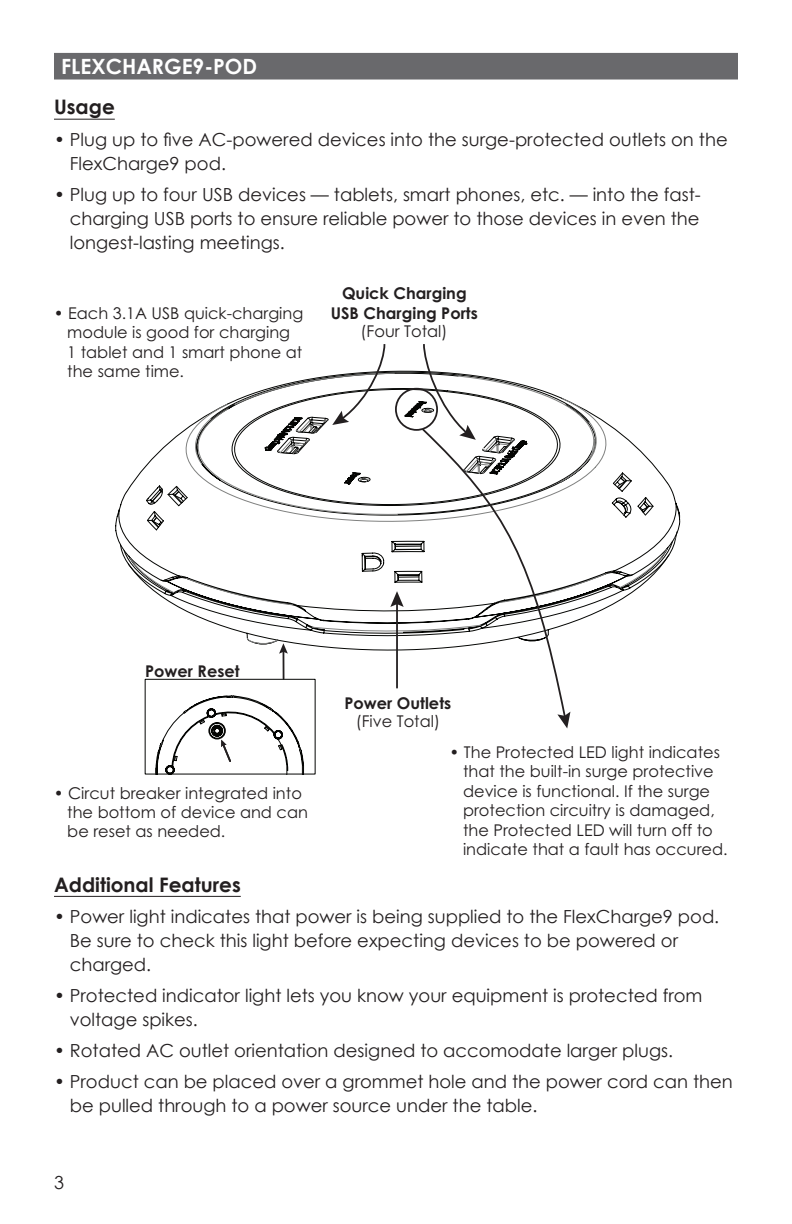
<style>
.page{position:relative;width:792px;height:1224px;background:#fff}
.page>*{position:absolute;margin:0;border:0;box-sizing:border-box;transform-origin:0 0}
.t1{font:700 21px "Century Gothic";color:#fff}
.Step_Number{font:700 20px "Century Gothic";color:#231f20}
.Body_Bullet{font:18px/24px "Century Gothic";color:#231f20}
.t2{font:16.2px/19.4px "Century Gothic";color:#231f20}
.t3{font:700 16.2px/18px "Century Gothic";color:#231f20;text-align:center}
.s1{font-weight:400}
</style>
<div class="page">
<svg style="left:129px;top:436px;width:547px;height:208px"></svg>
<svg style="left:390px;top:591px;width:14px;height:16px"></svg>
<svg style="left:176px;top:344px;width:478px;height:172px"></svg>
<svg style="left:279px;top:643px;width:9px;height:36px"></svg>
<svg style="left:155px;top:695px;width:149px;height:77px"></svg>
<hr style="left:396px;top:602px;width:2px;height:86px;background:#231f20">
<div style="left:145px;top:679px;width:170px;height:95px;border:1px solid #040503"></div>
<div style="left:395px;top:388px;width:43px;height:43px;border:2px solid #231f20;border-radius:50%"></div>
<svg style="left:420px;top:427px;width:147px;height:285px"></svg>
<svg style="left:557px;top:712px;width:13px;height:16px"></svg>
<hr style="left:54px;top:119px;width:61px;height:1px;background:#231f20">
<hr style="left:54px;top:896px;width:187px;height:1px;background:#231f20">
<div style="left:54px;top:53px;width:684px;height:27px;background:#69696c"></div>
<p class="t1" style="left:61px;top:50px;width:198px">FLEXCHARGE9-POD</p>
<p class="Step_Number" style="left:54px;top:92px;width:62px">Usage</p>
<p class="Body_Bullet" style="left:70px;top:127px;width:659px;text-indent:-16px">• Plug up to five AC-powered devices into the surge-protected outlets on the<br>FlexCharge9 pod.</p>
<p class="Body_Bullet" style="left:70px;top:182px;width:633px;text-align:justify;text-indent:-16px">• Plug up to four USB devices — tablets, smart phones, etc. — into the fast&shy;charging USB ports to ensure reliable power to those devices in even the longest-lasting meetings.</p>
<p class="t2" style="left:67px;top:303px;width:238px;text-indent:-13px">• Each 3.1A USB quick-charging module is good for charging<br>1 tablet and 1 smart phone at the same time.</p>
<p class="t3" style="left:331px;top:283px;width:149px;line-height:19.4px">Quick Charging<br>USB Charging Ports</p>
<p class="t2" style="left:361px;top:321px;width:88px">(Four Total)</p>
<p class="t3" style="left:145px;top:661px;width:96px">Power Reset</p>
<p class="t2" style="left:67px;top:783px;width:242px;text-indent:-13px">• Circut breaker integrated into the bottom of device and can be reset as needed.</p>
<p class="t3" style="left:344px;top:694px;width:108px">Power Outlets <span class="s1">(Five Total)</span></p>
<p class="t2" style="left:463px;top:742px;width:266px;text-indent:-13px">• The Protected LED light indicates that the built-in surge protective device is functional. If the surge protection circuitry is damaged, the Protected LED will turn off to indicate that a fault has occured.</p>
<p class="Step_Number" style="left:54px;top:869px;width:188px">Additional Features</p>
<p class="Body_Bullet" style="left:54px;top:904px;width:667px">• Power light indicates that power is being supplied to the FlexCharge9 pod.</p>
<p class="Body_Bullet" style="left:70px;top:928px;width:610px">Be sure to check this light before expecting devices to be powered or</p>
<p class="Body_Bullet" style="left:70px;top:952px;width:83px">charged.</p>
<p class="Body_Bullet" style="left:54px;top:983px;width:650px">• Protected indicator light lets you know your equipment is protected from</p>
<p class="Body_Bullet" style="left:70px;top:1007px;width:130px">voltage spikes.</p>
<p class="Body_Bullet" style="left:54px;top:1038px;width:621px">• Rotated AC outlet orientation designed to accomodate larger plugs.</p>
<p class="Body_Bullet" style="left:54px;top:1070px;width:680px">• Product can be placed over a grommet hole and the power cord can then</p>
<p class="Body_Bullet" style="left:70px;top:1094px;width:469px">be pulled through to a power source under the table.</p>
<p class="Body_Bullet" style="left:54px;top:1170px;width:11px">3</p>
</div>
